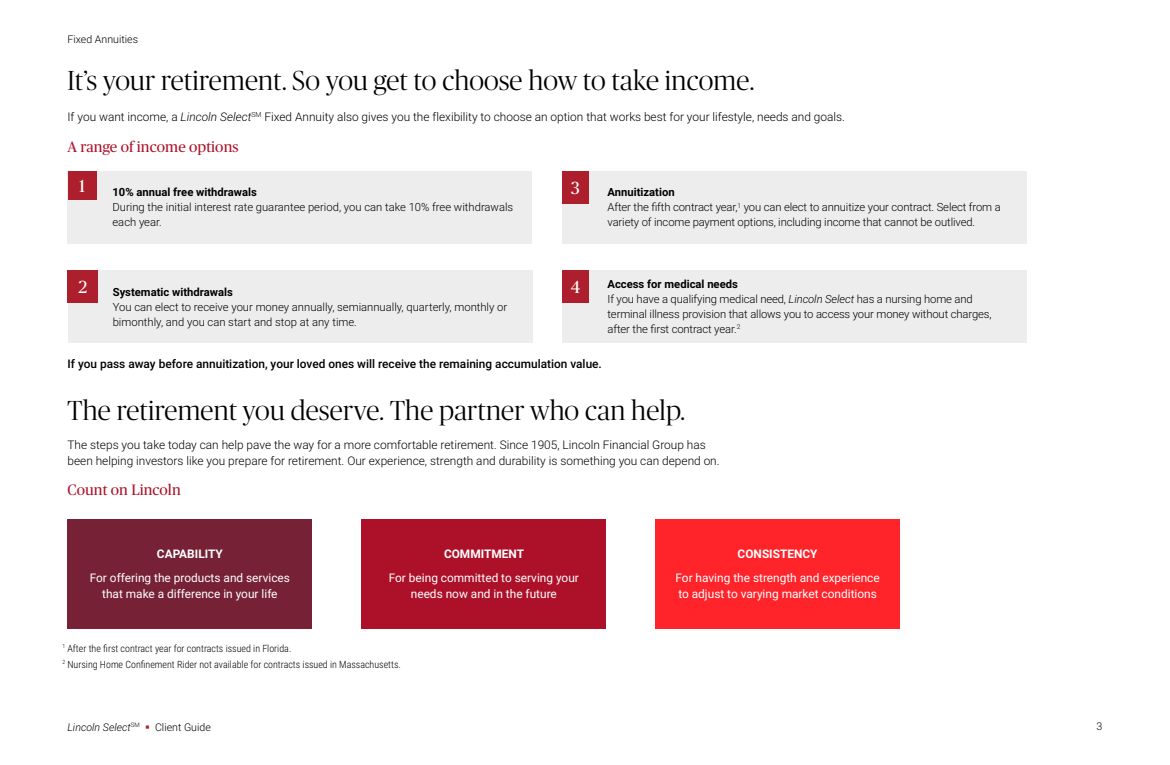
<style>
.page{position:relative;width:1170px;height:765px;background:#fff}
.page>*{position:absolute;margin:0;border:0;box-sizing:border-box;transform-origin:0 0}
.Subheader_1{font:300 27.5px "Publico Banner";letter-spacing:.01em;color:#000}
.Subheader_1-2{font:17.5px "Publico Headline";color:#fff}
.Subheader_2{font:15px "Publico Headline";letter-spacing:.005em;color:#ad1129}
.Body_Copy{font:300 11.88px/16.2px "Roboto";color:#000}
.Body_Copy-2{font:11.88px/16.2px "Roboto";color:#fff;text-align:center}
.Body_Copy-3{font:500 11.88px "Roboto";color:#000}
.Body_Copy-4{font:700 11.88px "Roboto";color:#fff}
.Body_Copy-5{font:300 11.25px/15px "Roboto";letter-spacing:-.01em;color:#000}
.t1{font:italic 300 10.62px "Roboto";color:#000}
.t2{font:300 10.62px "Roboto";color:#000}
.Footnotes{font:300 10px "Roboto Condensed";color:#000}
.s1{font-style:italic}
.s2{font-weight:700}
.s3{color:#ad1f2d}
.s4{font-style:normal}
</style>
<div class="page">
<div style="left:68px;top:519px;width:244px;height:110px;background:#762135"></div>
<div style="left:362px;top:519px;width:244px;height:110px;background:#ad1129"></div>
<div style="left:655px;top:519px;width:245px;height:110px;background:#ff232a"></div>
<div style="left:68px;top:171px;width:464px;height:72px;background:#ededee"></div>
<div style="left:68px;top:171px;width:28px;height:29px;background:#ad1f2d"></div>
<div style="left:68px;top:270px;width:464px;height:72px;background:#ededee"></div>
<div style="left:68px;top:270px;width:30px;height:33px;background:#ad1f2d"></div>
<div style="left:562px;top:171px;width:466px;height:72px;background:#ededee"></div>
<div style="left:562px;top:171px;width:27px;height:33px;background:#ad1f2d"></div>
<div style="left:562px;top:270px;width:466px;height:72px;background:#ededee"></div>
<div style="left:562px;top:270px;width:27px;height:33px;background:#ad1f2d"></div>
<p class="t2" style="left:68px;top:31px;width:72px">Fixed Annuities</p>
<h1 class="Subheader_1" style="left:68px;top:62px;width:688px">It’s your retirement. So you get to choose how to take income.</h1>
<p class="Body_Copy" style="left:68px;top:108px;width:779px">If you want income, a <span class="s1">Lincoln Select</span><sup>SM</sup> Fixed Annuity also gives you the flexibility to choose an option that works best for your lifestyle, needs and goals.</p>
<h2 class="Subheader_2" style="left:68px;top:136px;width:173px">A range of income options</h2>
<h1 class="Subheader_1-2" style="left:79px;top:174px;width:8px">1</h1>
<h1 class="Subheader_1-2" style="left:78px;top:275px;width:10px">2</h1>
<p class="Body_Copy-5" style="left:112px;top:185px;width:402px"><span class="s2">10% annual free withdrawals<br></span>During the initial interest rate guarantee period, you can take 10% free withdrawals each year.</p>
<p class="Body_Copy-5" style="left:113px;top:284px;width:396px"><span class="s2">Systematic withdrawals<br></span>You can elect to receive your money annually, semiannually, quarterly, monthly or bimonthly, and you can start and stop at any time.</p>
<h1 class="Subheader_1-2" style="left:571px;top:176px;width:10px">3</h1>
<h1 class="Subheader_1-2" style="left:571px;top:275px;width:11px">4</h1>
<p class="Body_Copy-5" style="left:608px;top:185px;width:395px"><span class="s2">Annuitization<br></span>After the fifth contract year,<sup>1</sup> you can elect to annuitize your contract. Select from a variety of income payment options, including income that cannot be outlived.</p>
<p class="Body_Copy-5" style="left:608px;top:276px;width:386px"><span class="s2">Access for medical needs<br></span>If you have a qualifying medical need, <span class="s1">Lincoln Select</span> has a nursing home and terminal illness provision that allows you to access your money without charges, after the first contract year.<sup>2</sup></p>
<p class="Body_Copy-3" style="left:68px;top:355px;width:536px">If you pass away before annuitization, your loved ones will receive the remaining accumulation value.</p>
<h1 class="Subheader_1" style="left:68px;top:393px;width:619px">The retirement you deserve. The partner who can help.</h1>
<p class="Body_Copy" style="left:68px;top:436px;width:654px">The steps you take today can help pave the way for a more comfortable retirement. Since 1905, Lincoln Financial Group has been helping investors like you prepare for retirement. Our experience, strength and durability is something you can depend on.</p>
<h2 class="Subheader_2" style="left:68px;top:480px;width:115px">Count on Lincoln</h2>
<p class="Body_Copy-4" style="left:157px;top:546px;width:67px">CAPABILITY</p>
<p class="Body_Copy-2" style="left:90px;top:569px;width:202px">For offering the products and services that make a difference in your life</p>
<p class="Body_Copy-4" style="left:444px;top:546px;width:82px">COMMITMENT</p>
<p class="Body_Copy-2" style="left:389px;top:569px;width:192px">For being committed to serving your needs now and in the future</p>
<p class="Footnotes" style="left:62px;top:641px;width:230px"><sup>1</sup> After the first contract year for contracts issued in Florida.</p>
<p class="Footnotes" style="left:62px;top:657px;width:340px"><sup>2</sup> Nursing Home Confinement Rider not available for contracts issued in Massachusetts.</p>
<p class="Body_Copy-4" style="left:738px;top:546px;width:81px">CONSISTENCY</p>
<p class="Body_Copy-2" style="left:675px;top:569px;width:206px;text-align:left">For having the strength and experience to adjust to varying market conditions</p>
<p class="t1" style="left:68px;top:719px;width:145px">Lincoln Select<sup>SM</sup> <span class="s3">▪</span> <span class="s4">Client Guide</span></p>
<p class="t2" style="left:1097px;top:719px;width:7px">3</p>
</div>
